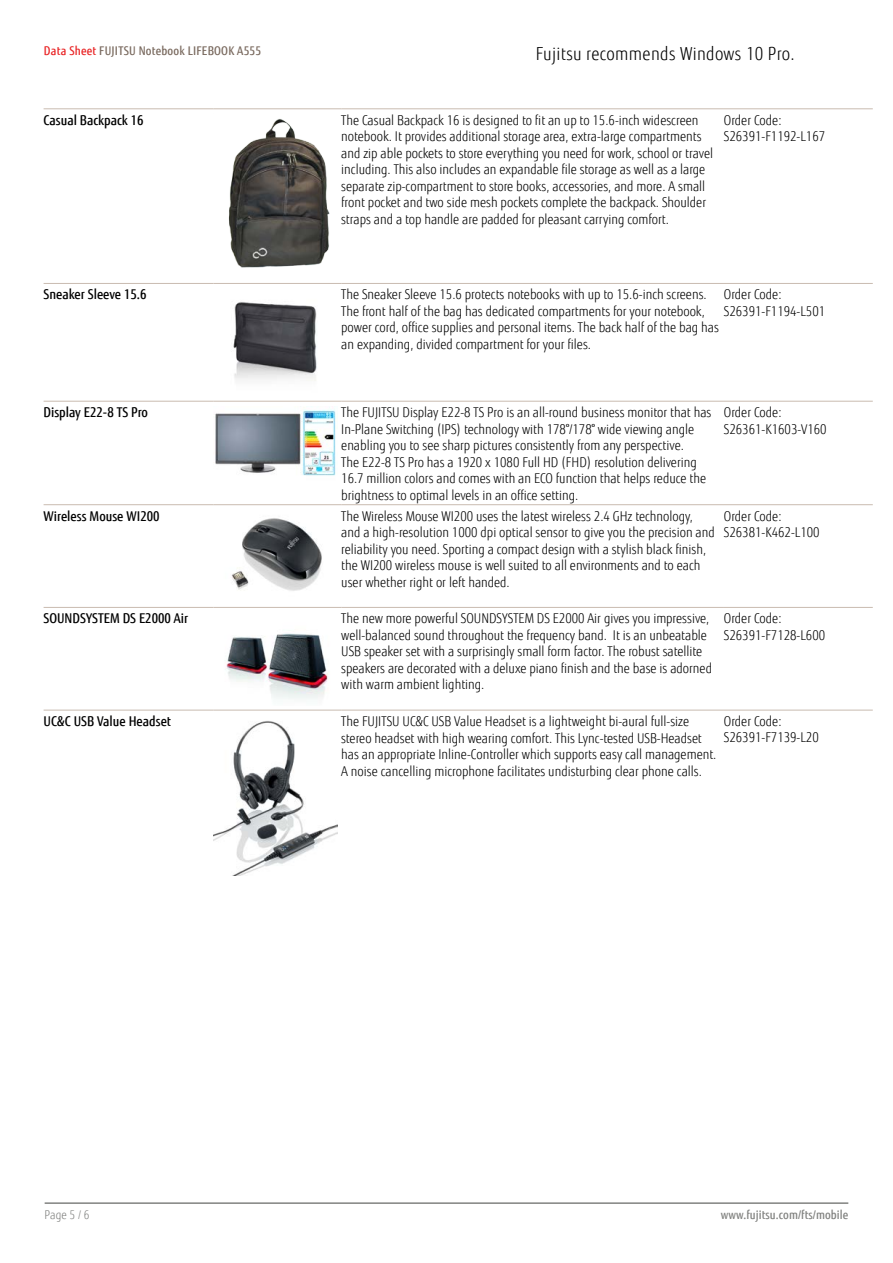
<style>
.page{position:relative;width:893px;height:1263px;background:#fff}
.page>*{position:absolute;margin:0;border:0;box-sizing:border-box;transform-origin:0 0}
.t1{font:300 18px "Fujitsu Sans";letter-spacing:.02em;color:#000;scale:.9 1}
.t2{font:300 13.5px/16.5px "Fujitsu Sans";color:#000;scale:.9 1}
.t3{font:500 13.5px "Fujitsu Sans";color:#000;scale:.9 1}
.t4{font:500 12px "Fujitsu Sans";letter-spacing:.02em;color:#79695e;scale:.9 1}
.t5{font:500 12px "Fujitsu Sans";letter-spacing:.005em;color:#818280;scale:.9 1}
.t6{font:300 12px "Fujitsu Sans";color:#818280;scale:.9 1}
.s1{color:#e92425}
</style>
<div class="page">
<hr style="left:45px;top:1202px;width:803px;height:2px;background:#818280">
<hr style="left:44px;top:108px;width:170px;height:1px;background:#c9bbb0">
<hr style="left:214px;top:108px;width:127px;height:1px;background:#c9bbb0">
<hr style="left:341px;top:108px;width:383px;height:1px;background:#c9bbb0">
<hr style="left:724px;top:108px;width:149px;height:1px;background:#c9bbb0">
<hr style="left:44px;top:283px;width:170px;height:1px;background:#c9bbb0">
<hr style="left:214px;top:283px;width:127px;height:1px;background:#c9bbb0">
<hr style="left:341px;top:283px;width:383px;height:1px;background:#c9bbb0">
<hr style="left:724px;top:283px;width:149px;height:1px;background:#c9bbb0">
<hr style="left:44px;top:401px;width:170px;height:1px;background:#c9bbb0">
<hr style="left:214px;top:401px;width:127px;height:1px;background:#c9bbb0">
<hr style="left:341px;top:401px;width:383px;height:1px;background:#c9bbb0">
<hr style="left:724px;top:401px;width:149px;height:1px;background:#c9bbb0">
<hr style="left:44px;top:504px;width:170px;height:1px;background:#c9bbb0">
<hr style="left:214px;top:504px;width:127px;height:1px;background:#c9bbb0">
<hr style="left:341px;top:504px;width:383px;height:1px;background:#c9bbb0">
<hr style="left:724px;top:504px;width:149px;height:1px;background:#c9bbb0">
<hr style="left:44px;top:607px;width:170px;height:1px;background:#c9bbb0">
<hr style="left:214px;top:607px;width:127px;height:1px;background:#c9bbb0">
<hr style="left:341px;top:607px;width:383px;height:1px;background:#c9bbb0">
<hr style="left:724px;top:607px;width:149px;height:1px;background:#c9bbb0">
<hr style="left:44px;top:710px;width:170px;height:1px;background:#c9bbb0">
<hr style="left:214px;top:710px;width:127px;height:1px;background:#c9bbb0">
<hr style="left:341px;top:710px;width:383px;height:1px;background:#c9bbb0">
<hr style="left:724px;top:710px;width:149px;height:1px;background:#c9bbb0">
<img style="left:228px;top:119px;width:102px;height:149px">
<img style="left:233px;top:301px;width:84px;height:80px">
<img style="left:215px;top:406px;width:121px;height:70px">
<img style="left:231px;top:518px;width:91px;height:73px">
<img style="left:225px;top:633px;width:103px;height:66px">
<img style="left:214px;top:721px;width:123px;height:154px">
<p class="t4" style="left:44px;top:43px;width:243px"><span class="s1">Data Sheet</span> FUJITSU Notebook LIFEBOOK A555</p>
<h1 class="t1" style="left:536px;top:43px;width:289px">Fujitsu recommends Windows 10 Pro.</h1>
<p class="t3" style="left:44px;top:112px;width:113px">Casual Backpack 16</p>
<p class="t2" style="left:341px;top:112px;width:415px">The Casual Backpack 16 is designed to fit an up to 15.6-inch widescreen notebook. It provides additional storage area, extra-large compartments and zip able pockets to store everything you need for work, school or travel including. This also includes an expandable file storage as well as a large separate zip-compartment to store books, accessories, and more. A small front pocket and two side mesh pockets complete the backpack. Shoulder straps and a top handle are padded for pleasant carrying comfort.</p>
<p class="t2" style="left:724px;top:112px;width:114px">Order Code:<br>S26391-F1192-L167</p>
<p class="t3" style="left:44px;top:286px;width:116px">Sneaker Sleeve 15.6</p>
<p class="t2" style="left:341px;top:286px;width:421px">The Sneaker Sleeve 15.6 protects notebooks with up to 15.6-inch screens.<br>The front half of the bag has dedicated compartments for your notebook, power cord, office supplies and personal items. The back half of the bag has an expanding, divided compartment for your files.</p>
<p class="t2" style="left:724px;top:286px;width:114px">Order Code:<br>S26391-F1194-L501</p>
<p class="t3" style="left:44px;top:404px;width:118px">Display E22-8 TS Pro</p>
<p class="t2" style="left:341px;top:404px;width:413px">The FUJITSU Display E22-8 TS Pro is an all-round business monitor that has In-Plane Switching (IPS) technology with 178°/178° wide viewing angle enabling you to see sharp pictures consistently from any perspective.<br>The E22-8 TS Pro has a 1920 x 1080 Full HD (FHD) resolution delivering 16.7 million colors and comes with an ECO function that helps reduce the brightness to optimal levels in an office setting.</p>
<p class="t2" style="left:724px;top:404px;width:116px">Order Code:<br>S26361-K1603-V160</p>
<p class="t3" style="left:44px;top:507px;width:130px">Wireless Mouse WI200</p>
<p class="t2" style="left:341px;top:508px;width:417px">The Wireless Mouse WI200 uses the latest wireless 2.4 GHz technology, and a high-resolution 1000 dpi optical sensor to give you the precision and reliability you need. Sporting a compact design with a stylish black finish, the WI200 wireless mouse is well suited to all environments and to each user whether right or left handed.</p>
<p class="t2" style="left:724px;top:508px;width:108px">Order Code:<br>S26381-K462-L100</p>
<p class="t3" style="left:44px;top:610px;width:162px">SOUNDSYSTEM DS E2000 Air</p>
<p class="t2" style="left:341px;top:610px;width:413px">The new more powerful SOUNDSYSTEM DS E2000 Air gives you impressive, well-balanced sound throughout the frequency band. It is an unbeatable USB speaker set with a surprisingly small form factor. The robust satellite speakers are decorated with a deluxe piano finish and the base is adorned with warm ambient lighting.</p>
<p class="t2" style="left:724px;top:610px;width:114px">Order Code:<br>S26391-F7128-L600</p>
<p class="t3" style="left:44px;top:713px;width:143px">UC&amp;C USB Value Headset</p>
<p class="t2" style="left:341px;top:713px;width:418px">The FUJITSU UC&amp;C USB Value Headset is a lightweight bi-aural full-size stereo headset with high wearing comfort. This Lync-tested USB-Headset has an appropriate Inline-Controller which supports easy call management.<br>A noise cancelling microphone facilitates undisturbing clear phone calls.</p>
<p class="t2" style="left:724px;top:713px;width:107px">Order Code:<br>S26391-F7139-L20</p>
<p class="t6" style="left:45px;top:1208px;width:51px">Page 5 / 6</p>
<p class="t5" style="left:721px;top:1208px;width:143px">www.fujitsu.com/fts/mobile</p>
</div>
